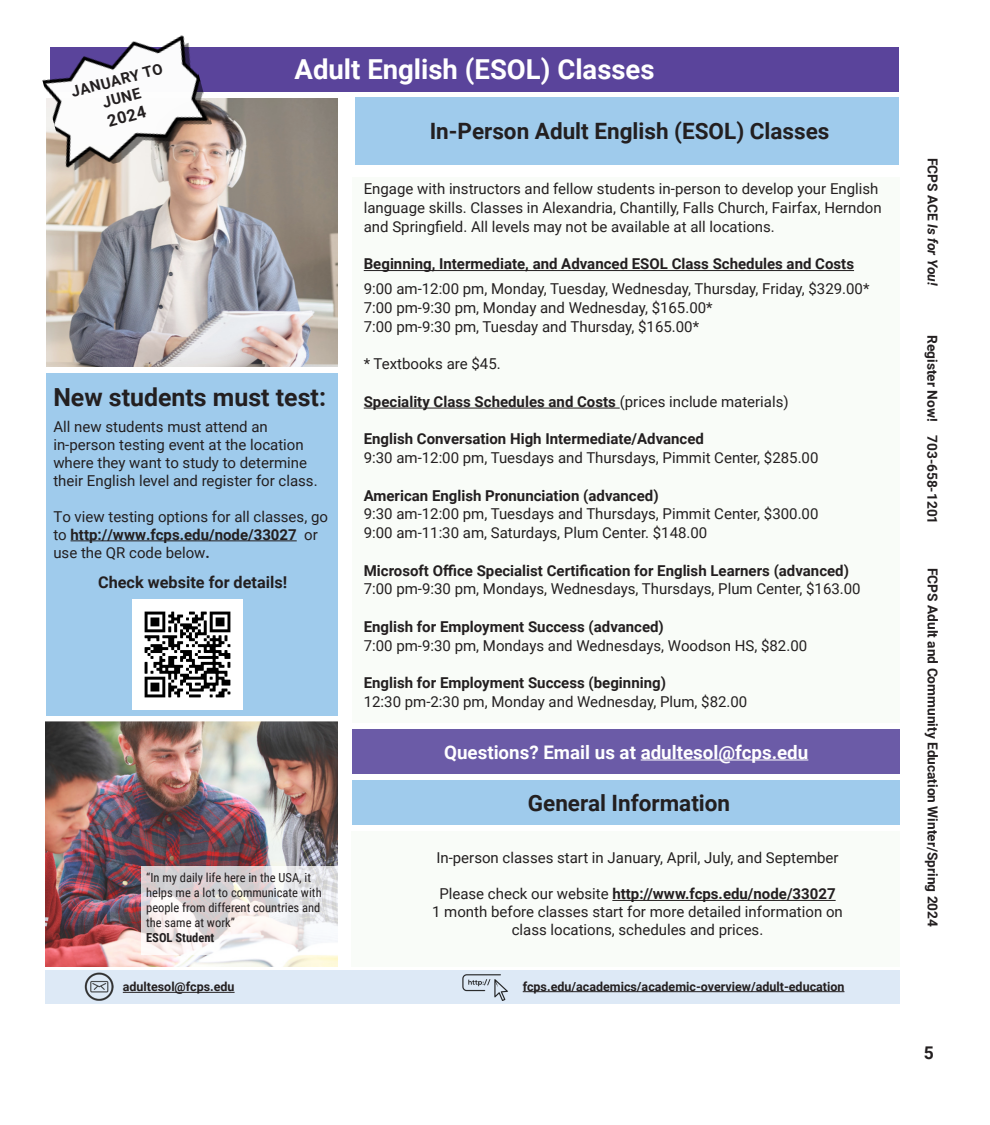
<style>
.page{position:relative;width:990px;height:1125px;background:#fff}
.page>*{position:absolute;margin:0;border:0;box-sizing:border-box;transform-origin:0 0}
.Main_Program_Heading_1-_Font_40{font:700 27.5px "Roboto";color:#fff}
.t1{font:700 24.88px "Roboto";color:#231f20}
.t2{font:700 22.5px "Roboto";color:#231f20}
.Small_Information_body_-_font_8{font:700 18.75px "Roboto";color:#fff}
.t3{font:700 17.5px "Roboto";color:#231f20}
.Small_Information_body_-_font_8-2{font:700 16.5px "Roboto";color:#231f20}
.t4{font:700 16.25px "Roboto";color:#231f20}
.Small_Information_body_-_font_8-3{font:15px/18px "Roboto";color:#231f20}
.Small_Information_body_-_font_8-4{font:700 15px/18px "Roboto";color:#231f20;text-align:center}
.t5{font:700 13.75px "Roboto";color:#231f20}
.t6{font:italic 700 13.75px "Roboto";color:#231f20}
.t7{font:12.5px/15px "Roboto Condensed";color:#231f20}
.Small_Information_body_-_font_8-5{font:700 12.5px "Roboto";color:#231f20}
.t8{font:700 12.5px "Roboto Condensed";color:#231f20}
.s1{font-weight:700}
.s2{font-weight:400}
.s3{font-style:normal}
</style>
<div class="page">
<div style="left:46px;top:373px;width:292px;height:342px;background:#9fcbec"></div>
<hr style="left:71px;top:540px;width:226px;height:1px;background:#231f20">
<img style="left:46px;top:721px;width:292px;height:246px">
<div style="left:352px;top:178px;width:548px;height:545px;background:#f9fcf8"></div>
<hr style="left:364px;top:270px;width:490px;height:1px;background:#231f20">
<hr style="left:364px;top:408px;width:256px;height:1px;background:#231f20">
<img style="left:133px;top:600px;width:109px;height:110px">
<svg style="left:141px;top:867px;width:197px;height:88px"></svg>
<img style="left:46px;top:98px;width:292px;height:269px">
<div style="left:355px;top:97px;width:544px;height:67px;background:#9fcbec"></div>
<div style="left:352px;top:780px;width:548px;height:45px;background:#9fcbec"></div>
<div style="left:352px;top:729px;width:548px;height:45px;background:#6b5ba7"></div>
<hr style="left:641px;top:760px;width:167px;height:1px;background:#fff">
<div style="left:50px;top:47px;width:849px;height:45px;background:#5a449b"></div>
<img style="left:42px;top:35px;width:173px;height:141px">
<div style="left:45px;top:970px;width:855px;height:34px;background:#dde9f6"></div>
<hr style="left:123px;top:992px;width:112px;height:1px;background:#231f20">
<img style="left:84px;top:973px;width:29px;height:28px">
<hr style="left:523px;top:991px;width:321px;height:1px;background:#231f20">
<div style="left:351px;top:831px;width:549px;height:136px;background:#f9fcf8"></div>
<hr style="left:612px;top:900px;width:224px;height:1px;background:#231f20">
<img style="left:462px;top:974px;width:46px;height:27px">
<p class="Small_Information_body_-_font_8-4" style="left:69px;top:83px;width:96px;rotate:-15deg">JANUARY TO<br>JUNE</p>
<p class="Small_Information_body_-_font_8-2" style="left:105px;top:110px;width:41px;rotate:-15deg">2024</p>
<p class="Main_Program_Heading_1-_Font_40" style="left:295px;top:50px;width:362px">Adult English (ESOL) Classes</p>
<p class="t2" style="left:430px;top:115px;width:401px">In-Person Adult English (ESOL) Classes</p>
<p class="t1" style="left:53px;top:380px;width:274px">New students must test:</p>
<p class="Small_Information_body_-_font_8-3" style="left:53px;top:417px;width:216px">All new students must attend an</p>
<p class="Small_Information_body_-_font_8-3" style="left:53px;top:435px;width:266px">in-person testing event at the location where they want to study to determine their English level and register for class.</p>
<p class="Small_Information_body_-_font_8-3" style="left:53px;top:507px;width:276px">To view testing options for all classes, go to <span class="s1">http://www.fcps.edu/node/33027</span> or use the QR code below<span class="s1">.</span></p>
<p class="t4" style="left:98px;top:571px;width:191px">Check website for details!</p>
<p class="t7" style="left:146px;top:869px;width:177px">“In my daily life here in the USA, it helps me a lot to communicate with people from different countries and the same at work”</p>
<p class="t8" style="left:146px;top:928px;width:70px">ESOL Student</p>
<p class="Small_Information_body_-_font_8-3" style="left:364px;top:179px;width:519px;line-height:18.8px">Engage with instructors and fellow students in-person to develop your English language skills. Classes in Alexandria, Chantilly, Falls Church, Fairfax, Herndon and Springfield. All levels may not be available at all locations.</p>
<p class="Small_Information_body_-_font_8-4" style="left:364px;top:255px;width:492px">Beginning, Intermediate, and Advanced ESOL Class Schedules and Costs</p>
<p class="Small_Information_body_-_font_8-3" style="left:364px;top:279px;width:507px;line-height:18.8px">9:00 am-12:00 pm, Monday, Tuesday, Wednesday, Thursday, Friday, $329.00*<br>7:00 pm-9:30 pm, Monday and Wednesday, $165.00*</p>
<p class="Small_Information_body_-_font_8-3" style="left:364px;top:317px;width:337px">7:00 pm-9:30 pm, Tuesday and Thursday, $165.00*</p>
<p class="Small_Information_body_-_font_8-3" style="left:364px;top:355px;width:138px">* Textbooks are $45.</p>
<p class="Small_Information_body_-_font_8-4" style="left:364px;top:392px;width:426px">Speciality Class Schedules and Costs <span class="s2">(prices include materials)</span></p>
<p class="Small_Information_body_-_font_8-4" style="left:364px;top:430px;width:342px">English Conversation High Intermediate/Advanced</p>
<p class="Small_Information_body_-_font_8-3" style="left:364px;top:448px;width:456px">9:30 am-12:00 pm, Tuesdays and Thursdays, Pimmit Center, $285.00</p>
<p class="Small_Information_body_-_font_8-4" style="left:364px;top:486px;width:296px">American English Pronunciation (advanced)</p>
<p class="Small_Information_body_-_font_8-3" style="left:364px;top:505px;width:456px">9:30 am-12:00 pm, Tuesdays and Thursdays, Pimmit Center, $300.00</p>
<p class="Small_Information_body_-_font_8-3" style="left:364px;top:523px;width:345px">9:00 am-11:30 am, Saturdays, Plum Center. $148.00</p>
<p class="Small_Information_body_-_font_8-4" style="left:364px;top:561px;width:487px">Microsoft Office Specialist Certification for English Learners (advanced)</p>
<p class="Small_Information_body_-_font_8-3" style="left:364px;top:580px;width:498px">7:00 pm-9:30 pm, Mondays, Wednesdays, Thursdays, Plum Center, $163.00</p>
<p class="Small_Information_body_-_font_8-4" style="left:364px;top:617px;width:302px">English for Employment Success (advanced)</p>
<p class="Small_Information_body_-_font_8-3" style="left:364px;top:636px;width:445px">7:00 pm-9:30 pm, Mondays and Wednesdays, Woodson HS, $82.00</p>
<p class="Small_Information_body_-_font_8-4" style="left:364px;top:673px;width:304px">English for Employment Success (beginning)</p>
<p class="Small_Information_body_-_font_8-3" style="left:364px;top:692px;width:385px">12:30 pm-2:30 pm, Monday and Wednesday, Plum, $82.00</p>
<p class="Small_Information_body_-_font_8" style="left:444px;top:739px;width:366px">Questions? Email us at adultesol@fcps.edu</p>
<p class="t2" style="left:528px;top:787px;width:204px">General Information</p>
<p class="Small_Information_body_-_font_8-3" style="left:436px;top:848px;width:404px">In-person classes start in January, April, July, and September</p>
<p class="Small_Information_body_-_font_8-4" style="left:439px;top:884px;width:398px"><span class="s2">Please check our website</span> http://www.fcps.edu/node/33027</p>
<p class="Small_Information_body_-_font_8-3" style="left:432px;top:902px;width:412px">1 month before classes start for more detailed information on</p>
<p class="Small_Information_body_-_font_8-3" style="left:512px;top:920px;width:253px">class locations, schedules and prices.</p>
<p class="Small_Information_body_-_font_8-5" style="left:123px;top:978px;width:113px">adultesol@fcps.edu</p>
<p class="Small_Information_body_-_font_8-5" style="left:523px;top:978px;width:323px">fcps.edu/academics/academic-overview/adult-education</p>
<p class="t6" style="left:942px;top:158px;width:130px;rotate:90deg"><span class="s3">FCPS ACE</span> Is for You!</p>
<p class="t5" style="left:942px;top:335px;width:191px;rotate:90deg">Register Now! 703-658-1201</p>
<p class="t5" style="left:942px;top:568px;width:361px;rotate:90deg">FCPS Adult and Community Education Winter/Spring 2024</p>
<p class="t3" style="left:924px;top:1040px;width:12px">5</p>
</div>
